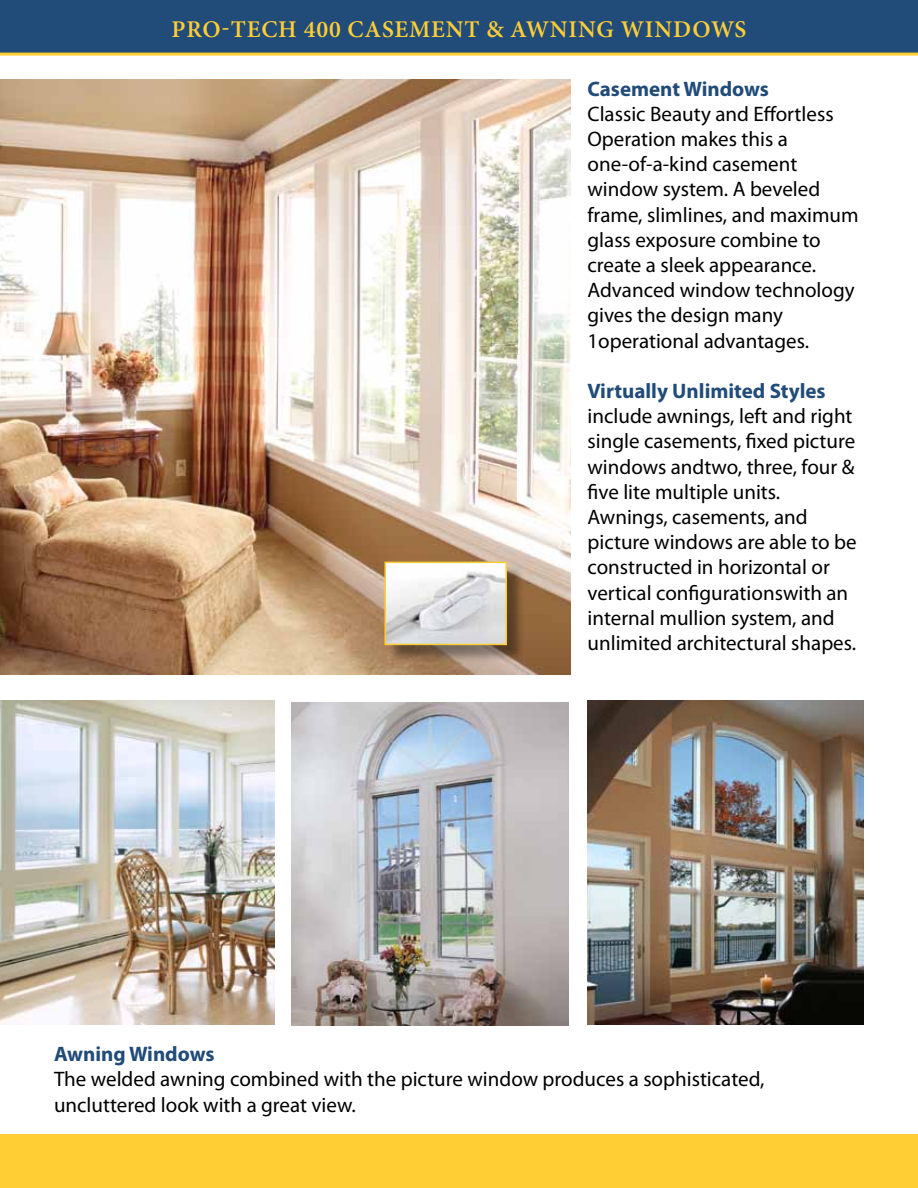
<style>
.page{position:relative;width:918px;height:1188px;background:#fff}
.page>*{position:absolute;margin:0;border:0;box-sizing:border-box;transform-origin:0 0}
.t1{font:600 24px "Minion Pro";letter-spacing:.035em;color:#ffce35}
.t2{font:21px/25.2px "Myriad Pro";color:#000}
.t3{font:700 21px "Myriad Pro";color:#214b78}
</style>
<div class="page">
<svg style="left:0;top:0;width:918px;height:56px;background:#2e5375"></svg>
<div style="left:0;top:1134px;width:918px;height:54px;background:#ffce35"></div>
<img style="left:0;top:80px;width:570px;height:595px">
<img style="left:588px;top:701px;width:276px;height:324px">
<img style="left:0;top:701px;width:274px;height:324px">
<div style="left:387px;top:564px;width:139px;height:100px;background:#000;opacity:.4"></div>
<img style="left:387px;top:565px;width:117px;height:77px">
<div style="left:384px;top:562px;width:123px;height:83px;border:2px solid #ffce35"></div>
<img style="left:292px;top:702px;width:276px;height:324px">
<p class="t1" style="left:172px;top:13px;width:576px">PRO-TECH 400 CASEMENT &amp; AWNING WINDOWS</p>
<p class="t3" style="left:588px;top:75px;width:183px">Casement Windows</p>
<p class="t2" style="left:588px;top:101px;width:273px">Classic Beauty and Effortless<br>Operation makes this a one-of-a-kind casement window system. A beveled frame, slimlines, and maximum glass exposure combine to create a sleek appearance.<br>Advanced window technology gives the design many<br>1operational advantages.</p>
<p class="t3" style="left:588px;top:377px;width:240px">Virtually Unlimited Styles</p>
<p class="t2" style="left:588px;top:403px;width:271px">include awnings, left and right single casements, fixed picture windows andtwo, three, four &amp; five lite multiple units.<br>Awnings, casements, and picture windows are able to be constructed in horizontal or vertical configurationswith an internal mullion system, and unlimited architectural shapes.</p>
<p class="t3" style="left:54px;top:1040px;width:162px">Awning Windows</p>
<p class="t2" style="left:54px;top:1066px;width:712px">The welded awning combined with the picture window produces a sophisticated, uncluttered look with a great view.</p>
</div>
